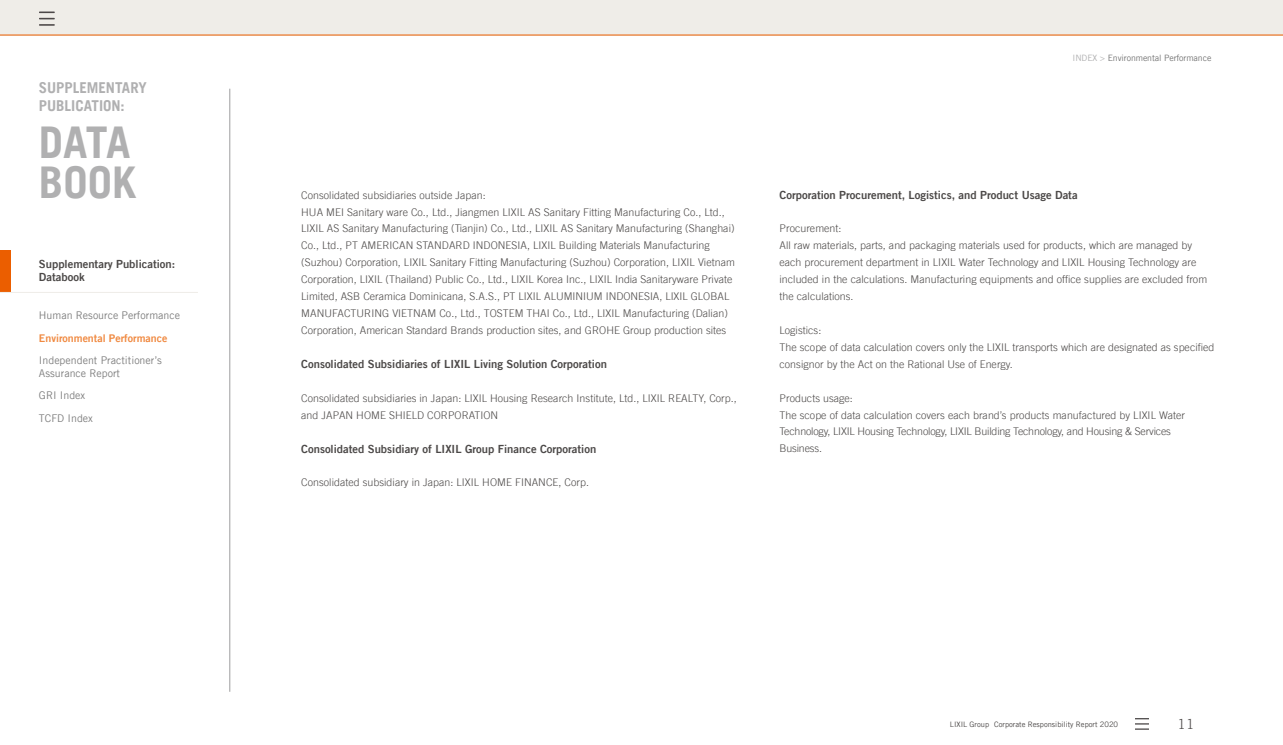
<style>
.page{position:relative;width:1283px;height:745px;background:#fff}
.page>*{position:absolute;margin:0;border:0;box-sizing:border-box;transform-origin:0 0}
.t1{font:700 43.75px/39.9px "Trade Gothic LT";color:#b0b0b1}
.t2{font:700 15px/17.8px "Trade Gothic LT";letter-spacing:-.005em;color:#b0b0b1}
.t3{font:300 13.75px "Trade Gothic LT";color:#4c4948}
.t4{font:11.25px/13.2px "Trade Gothic LT Bold Two";color:#4c4948}
.t5{font:300 10.62px/16.9px "Trade Gothic LT";letter-spacing:.005em;color:#4c4948}
.t6{font:300 10.62px/16.9px "Trade Gothic LT";letter-spacing:-.015em;color:#4c4948}
.t7{font:10.62px/12.8px "Trade Gothic LT";color:#808080}
.t8{font:10.62px "Trade Gothic LT Bold Two";color:#f08a42}
.t9{font:8.75px "Trade Gothic LT";letter-spacing:-.01em;color:#767676}
.t10{font:7.5px "Trade Gothic LT";color:#4c4948}
.s1{color:#b0b0b1}
</style>
<div class="page">
<svg style="left:1135px;top:718px;width:13px;height:11px"></svg>
<div style="left:0;top:0;width:1283px;height:35px;background:#efede8"></div>
<hr style="left:0;top:35px;width:1283px;height:1px;background:#eb5e00">
<svg style="left:39px;top:12px;width:16px;height:14px"></svg>
<div style="left:0;top:250px;width:11px;height:42px;background:#eb5e00"></div>
<hr style="left:0;top:292px;width:198px;height:1px;background:#efede8">
<hr style="left:229px;top:89px;width:1px;height:602px;background:#b0b0b1">
<h2 class="t2" style="left:39px;top:79px;width:109px">SUPPLEMENTARY<br>PUBLICATION:</h2>
<h1 class="t1" style="left:39px;top:121px;width:99px">DATA<br>BOOK</h1>
<p class="t4" style="left:39px;top:257px;width:138px">Supplementary Publication:<br>Databook</p>
<p class="t7" style="left:39px;top:308px;width:143px">Human Resource Performance</p>
<p class="t8" style="left:39px;top:331px;width:130px">Environmental Performance</p>
<p class="t7" style="left:39px;top:353px;width:124px">Independent Practitioner s’<br>Assurance Report</p>
<p class="t7" style="left:39px;top:384px;width:56px;line-height:22.5px">GRI Index<br>TCFD Index</p>
<p class="t9" style="left:1072px;top:52px;width:140px"><span class="s1">INDEX &gt;</span> Environmental Performance</p>
<p class="t5" style="left:301px;top:186px;width:435px">Consolidated subsidiaries outside Japan:<br>HUA MEI Sanitary ware Co., Ltd., Jiangmen LIXIL AS Sanitary Fitting Manufacturing Co., Ltd., LIXIL AS Sanitary Manufacturing (Tianjin) Co., Ltd., LIXIL AS Sanitary Manufacturing (Shanghai( Co., Ltd., PT AMERICAN STANDARD INDONESIA, LIXIL Building Materials Manufacturing (Suzhou) Corporation, LIXIL Sanitary Fitting Manufacturing (Suzhou) Corporation, LIXIL Vietnam Corporation, LIXIL (Thailand) Public Co., Ltd., LIXIL Korea Inc., LIXIL India Sanitaryware Private Limited, ASB Ceramica Dominicana A.S, S. ., PT LIXIL ALUMINIUM INDONESIA, LIXIL GLOBAL MANUFACTURING VIETNAM Co., Ltd., TOSTEM THAI Co., Ltd., LIXIL Manufacturing (Dalian( Corporation, American Standard Brands production sites, and GROHE Group production sites</p>
<p class="t4" style="left:301px;top:357px;width:307px">Consolidated Subsidiaries of LIXIL Living Solution Corporation</p>
<p class="t5" style="left:301px;top:389px;width:437px">Consolidated subsidiaries in Japan: LIXIL Housing Research Institute, Ltd., LIXIL REALTY, Corp., and JAPAN HOME SHIELD CORPORATION</p>
<p class="t4" style="left:301px;top:441px;width:297px">Consolidated Subsidiary of LIXIL Group Finance Corporation</p>
<p class="t5" style="left:301px;top:473px;width:289px">Consolidated subsidiary in Japan: LIXIL HOME FINANCE, Corp.</p>
<p class="t4" style="left:779px;top:188px;width:300px">Corporation Procurement, Logistics, and Product Usage Data</p>
<p class="t5" style="left:779px;top:220px;width:429px">Procurement:<br>All raw materials, parts, and packaging materials used for products, which are managed by each procurement department in LIXIL Water Technology and LIXIL Housing Technology are included in the calculations. Manufacturing equipments and office supplies are excluded from the calculations.</p>
<p class="t5" style="left:779px;top:321px;width:436px">Logistics:<br>The scope of data calculation covers only the LIXIL transports which are designated as specified consignor by the Act on the Rational Use of Energy.</p>
<p class="t6" style="left:779px;top:389px;width:407px">Products usage:<br>The scope of data calculation covers each brand s’ products manufactured by LIXIL Water Technology, LIXIL Housing Technology, LIXIL Building Technology, and Housing &amp; Services Business.</p>
<p class="t10" style="left:950px;top:719px;width:41px">LIXIL Group</p>
<p class="t10" style="left:994px;top:719px;width:125px">Corporate Responsibility Report 2020</p>
<p class="t3" style="left:1178px;top:715px;width:18px">11</p>
</div>
